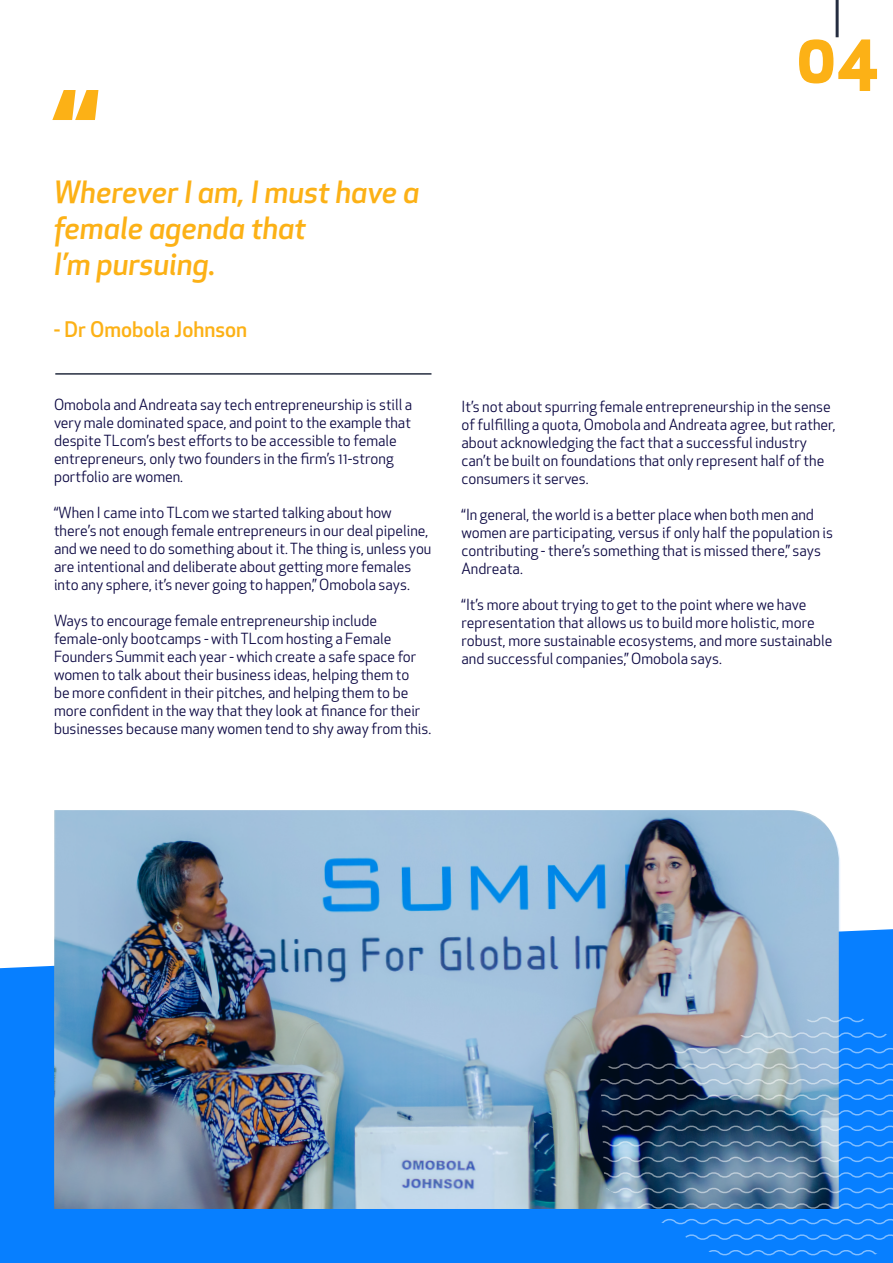
<style>
.page{position:relative;width:893px;height:1263px;background:#fff}
.page>*{position:absolute;margin:0;border:0;box-sizing:border-box;transform-origin:0 0}
.t1{font:700 120px "Apex New";color:#fcb116}
.t2{font:700 67.5px "Apex New";color:#fcb116}
.t3{font:italic 500 30px/36px "Apex New";color:#fcb116}
.t4{font:500 21px "Apex New";color:#fcb116}
.t5{font:15px/18px "Apex New";color:#0b0742}
</style>
<div class="page">
<div style="left:0;top:929px;width:893px;height:334px;background:#077fff"></div>
<img style="left:55px;top:810px;width:785px;height:399px">
<hr style="left:55px;top:373px;width:376px;height:2px;background:#252d40">
<svg style="left:600px;top:1015px;width:293px;height:9px;background:#93a2bb"></svg>
<svg style="left:600px;top:1030px;width:293px;height:10px;background:#788fae"></svg>
<svg style="left:600px;top:1046px;width:293px;height:9px;background:#6689b0"></svg>
<svg style="left:600px;top:1061px;width:293px;height:10px;background:#658aae"></svg>
<svg style="left:600px;top:1077px;width:293px;height:9px;background:#5f83a7"></svg>
<svg style="left:600px;top:1092px;width:293px;height:10px;background:#456e96"></svg>
<svg style="left:600px;top:1108px;width:293px;height:9px;background:#2a5682"></svg>
<svg style="left:600px;top:1123px;width:293px;height:10px;background:#2a5783"></svg>
<img style="left:600px;top:1139px;width:293px;height:25px">
<svg style="left:600px;top:1170px;width:293px;height:10px;background:#5582af"></svg>
<svg style="left:600px;top:1186px;width:293px;height:9px;background:#5784b0"></svg>
<svg style="left:600px;top:1201px;width:293px;height:10px;background:#4380bd"></svg>
<svg style="left:600px;top:1217px;width:293px;height:9px;background:#1887ff"></svg>
<svg style="left:600px;top:1232px;width:293px;height:10px;background:#1486ff"></svg>
<svg style="left:600px;top:1248px;width:293px;height:9px;background:#1385ff"></svg>
<hr style="left:836px;top:0;width:3px;height:37px;background:#252d40">
<h1 class="t1" style="left:54px;top:49px;width:49px">“</h1>
<h3 class="t3" style="left:54px;top:173px;width:367px">Wherever I am, I must have a female agenda that<br>I’m pursuing.</h3>
<h3 class="t4" style="left:54px;top:315px;width:195px">- Dr Omobola Johnson</h3>
<p class="t5" style="left:54px;top:396px;width:360px">Omobola and Andreata say tech entrepreneurship is still a very male dominated space, and point to the example that despite TLcom’s best efforts to be accessible to female entrepreneurs, only two founders in the firm’s 11-strong portfolio are women.</p>
<p class="t5" style="left:54px;top:504px;width:379px">“When I came into TLcom we started talking about how there’s not enough female entrepreneurs in our deal pipeline, and we need to do something about it. The thing is, unless you are intentional and deliberate about getting more females into any sphere, it’s never going to happen,” Omobola says.</p>
<p class="t5" style="left:54px;top:612px;width:379px">Ways to encourage female entrepreneurship include female-only bootcamps - with TLcom hosting a Female Founders Summit each year - which create a safe space for women to talk about their business ideas, helping them to<br>be more confident in their pitches, and helping them to be more confident in the way that they look at finance for their businesses because many women tend to shy away from this.</p>
<h2 class="t2" style="left:796px;top:9px;width:84px">04</h2>
<p class="t5" style="left:461px;top:397px;width:376px">It’s not about spurring female entrepreneurship in the sense of fulfilling a quota, Omobola and Andreata agree, but rather, about acknowledging the fact that a successful industry can’t be built on foundations that only represent half of the consumers it serves.</p>
<p class="t5" style="left:461px;top:505px;width:373px">“In general, the world is a better place when both men and women are participating, versus if only half the population is contributing - there’s something that is missed there,” says Andreata.</p>
<p class="t5" style="left:461px;top:595px;width:372px">“It’s more about trying to get to the point where we have representation that allows us to build more holistic, more robust, more sustainable ecosystems, and more sustainable and successful companies,” Omobola says.</p>
</div>
